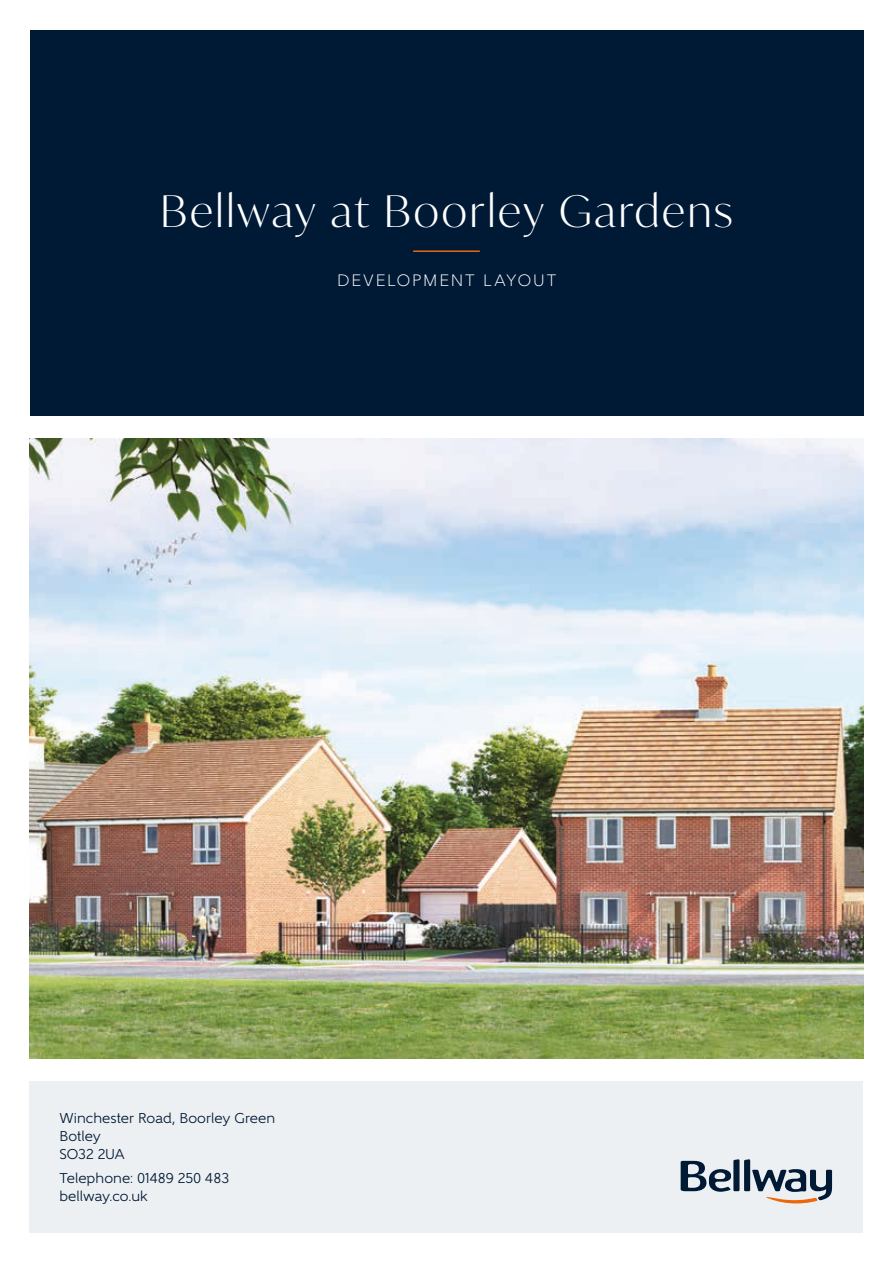
<style>
.page{position:relative;width:893px;height:1263px;background:#fff}
.page>*{position:absolute;margin:0;border:0;box-sizing:border-box;transform-origin:0 0}
.t1{font:300 43.5px "Ivy Mode";letter-spacing:.06em;color:#fff}
.t2{font:300 16.5px "Gentleman 400";letter-spacing:.11em;color:#fff}
.t3{font:14.25px/18px "Gentleman 500";color:#001a36}
</style>
<div class="page">
<img style="left:30px;top:439px;width:833px;height:619px">
<div style="left:30px;top:1081px;width:833px;height:152px;background:#edf0f2"></div>
<div style="left:30px;top:30px;width:833px;height:385px;background:#001a36"></div>
<hr style="left:413px;top:250px;width:67px;height:2px;background:#ec6708">
<svg style="left:681px;top:1159px;width:151px;height:44px"></svg>
<h1 class="t1" style="left:161px;top:181px;width:573px">Bellway at Boorley Gardens</h1>
<p class="t2" style="left:337px;top:271px;width:221px">DEVELOPMENT LAYOUT</p>
<p class="t3" style="left:60px;top:1109px;width:217px">Winchester Road, Boorley Green<br>Botley<br>SO32 2UA</p>
<p class="t3" style="left:60px;top:1169px;width:171px">Telephone: 01489 250 483 bellway.co.uk</p>
</div>
